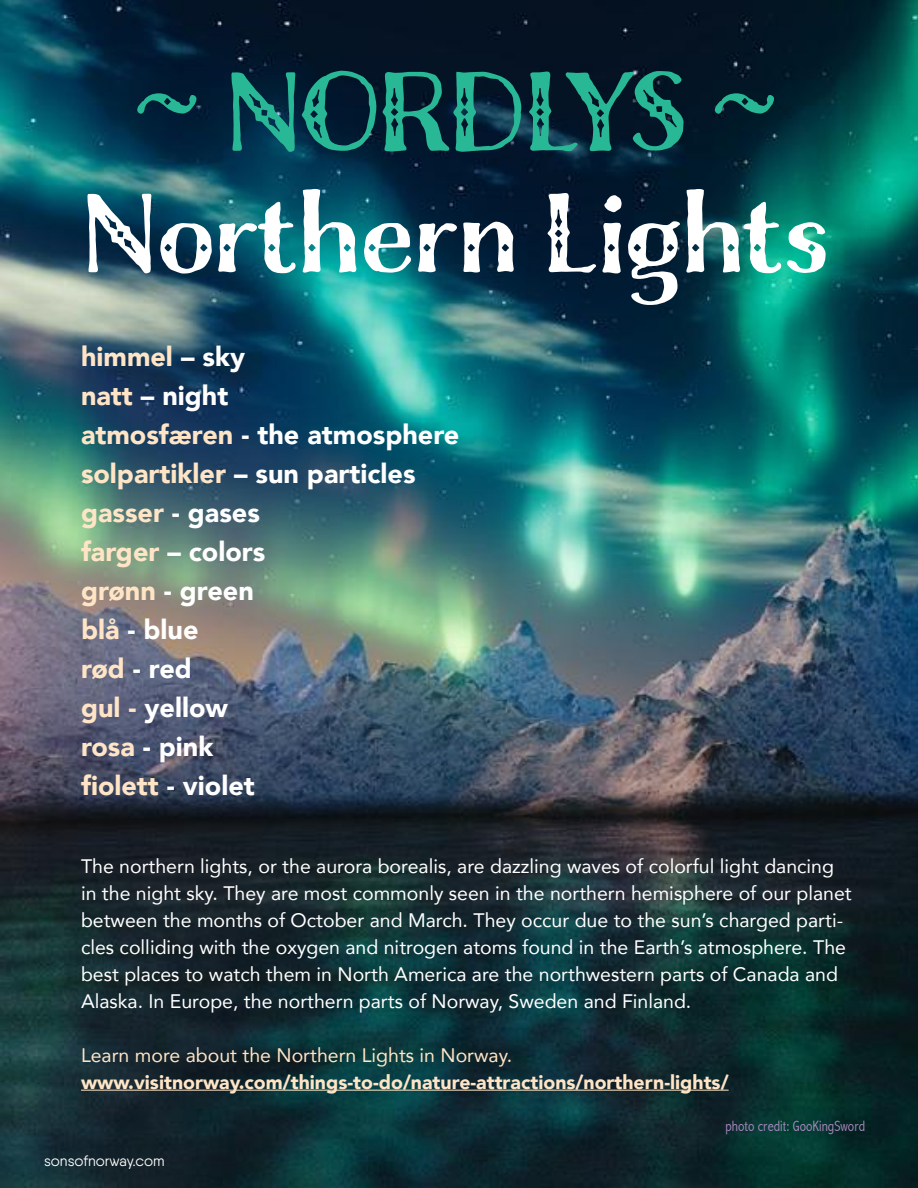
<style>
.page{position:relative;width:918px;height:1188px;background:#fff}
.page>*{position:absolute;margin:0;border:0;box-sizing:border-box;transform-origin:0 0}
.t1{font:118.5px "Charcuterie Filigree";color:#fff}
.t2{font:118.5px "Charcuterie Filigree";color:#28b896}
.t3{font:900 27px/39px "Avenir";color:#fff}
.t4{font:19.5px/27px "Avenir";color:#fff}
.t5{font:900 19.5px "Avenir";color:#ffe5c6}
.t6{font:19.5px "Avenir";color:#ffe5c6}
.t7{font:300 condensed 15px "Abadi";color:#a989bf}
.t8{font:15px "Qanelas Soft";color:#fff}
.s1{color:#ffe5c6}
</style>
<div class="page">
<img style="left:0;top:0;width:918px;height:1188px">
<hr style="left:81px;top:1090px;width:648px;height:1px;background:#ffe5c6">
<h1 class="t2" style="left:136px;top:42px;width:642px">~ NORDLYS ~</h1>
<h1 class="t1" style="left:82px;top:163px;width:749px">Northern Lights</h1>
<h2 class="t3" style="left:81px;top:337px;width:380px"><span class="s1">himmel</span> – sky<br><span class="s1">natt</span> – night<br><span class="s1">atmosfæren</span> - the atmosphere <span class="s1">solpartikler</span> – sun particles <span class="s1">gasser</span> - gases<br><span class="s1">farger</span> – colors<br><span class="s1">grønn</span> - green<br><span class="s1">blå</span> - blue<br><span class="s1">rød</span> - red<br><span class="s1">gul -</span> yellow<br><span class="s1">rosa</span> - pink<br><span class="s1">fiolett</span> - violet</h2>
<p class="t4" style="left:81px;top:852px;width:772px">The northern lights, or the aurora borealis, are dazzling waves of colorful light dancing in the night sky. They are most commonly seen in the northern hemisphere of our planet between the months of October and March. They occur due to the sun’s charged parti&shy;cles colliding with the oxygen and nitrogen atoms found in the Earth’s atmosphere. The best places to watch them in North America are the northwestern parts of Canada and Alaska. In Europe, the northern parts of Norway, Sweden and Finland.</p>
<p class="t6" style="left:81px;top:1039px;width:433px">Learn more about the Northern Lights in Norway.</p>
<p class="t5" style="left:81px;top:1065px;width:649px">www.visitnorway.com/things-to-do/nature-attractions/northern-lights/</p>
<p class="t8" style="left:44px;top:1151px;width:122px">sonsofnorway.com</p>
<p class="t7" style="left:725px;top:1117px;width:141px">photo credit: GooKingSword</p>
</div>
